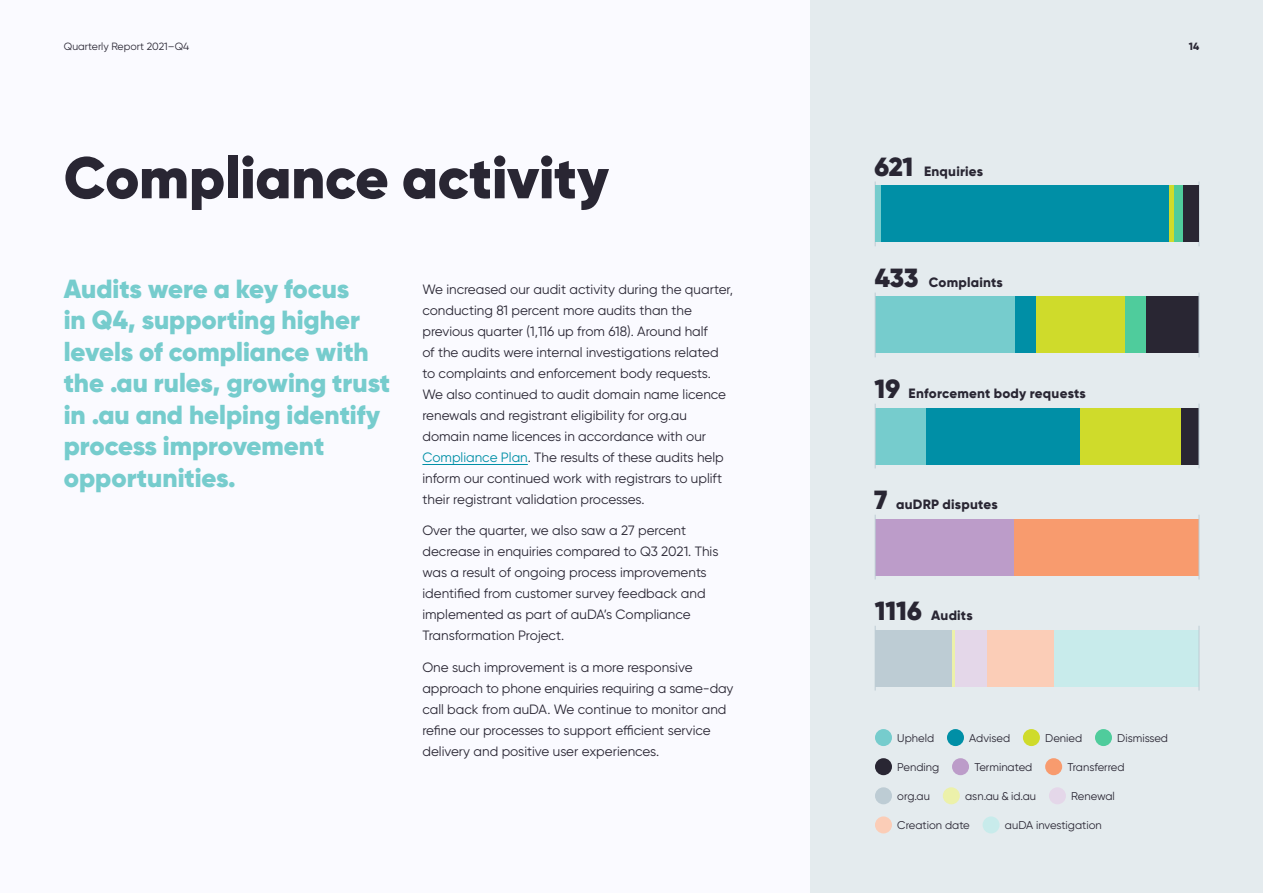
<style>
.page{position:relative;width:1263px;height:893px;background:#fafaff}
.page>*{position:absolute;margin:0;border:0;box-sizing:border-box;transform-origin:0 0}
.t1{font:900 58.5px "Gilroy";letter-spacing:-.005em;color:#292633}
.t2{font:900 26.25px/31.5px "Gilroy";color:#76cccd}
.t3{font:13.5px/21px "Gilroy";color:#292633}
.t4{font:800 13.5px "Gilroy";letter-spacing:.015em;color:#292633}
.t5{font:11.25px "Gilroy";color:#292633}
.t6{font:10.5px "Gilroy";color:#292633}
.t7{font:800 10.5px "Gilroy";color:#292633}
.s1{color:#008fa6}
.s2{font-weight:900;font-size:26.25px}
</style>
<div class="page">
<div style="left:811px;top:0;width:452px;height:893px;background:#e4ebee"></div>
<hr style="left:422px;top:464px;width:106px;height:1px;background:#008fa6">
<div style="left:947px;top:729px;width:17px;height:17px;background:#008fa6;border-radius:50%"></div>
<div style="left:1023px;top:729px;width:17px;height:17px;background:#cfdb2b;border-radius:50%"></div>
<div style="left:875px;top:729px;width:17px;height:17px;background:#76cccd;border-radius:50%"></div>
<div style="left:1095px;top:729px;width:17px;height:17px;background:#4fcc9c;border-radius:50%"></div>
<div style="left:952px;top:758px;width:17px;height:17px;background:#bc9cc9;border-radius:50%"></div>
<div style="left:875px;top:758px;width:17px;height:17px;background:#292633;border-radius:50%"></div>
<div style="left:1045px;top:758px;width:17px;height:17px;background:#f89b6e;border-radius:50%"></div>
<div style="left:1049px;top:787px;width:17px;height:17px;background:#e4d7e9;border-radius:50%"></div>
<div style="left:943px;top:787px;width:17px;height:17px;background:#ecf1aa;border-radius:50%"></div>
<div style="left:875px;top:787px;width:17px;height:17px;background:#bdccd4;border-radius:50%"></div>
<div style="left:875px;top:816px;width:17px;height:17px;background:#fbcdb7;border-radius:50%"></div>
<div style="left:982px;top:816px;width:17px;height:17px;background:#c8ebeb;border-radius:50%"></div>
<hr style="left:875px;top:182px;width:1px;height:64px;background:#bdccd4">
<hr style="left:1199px;top:182px;width:1px;height:64px;background:#bdccd4">
<div style="left:875px;top:186px;width:6px;height:56px;background:#76cccd"></div>
<div style="left:1174px;top:186px;width:10px;height:56px;background:#4fcc9c"></div>
<div style="left:1184px;top:186px;width:15px;height:56px;background:#292633"></div>
<div style="left:1168px;top:186px;width:6px;height:56px;background:#cfdb2b"></div>
<div style="left:881px;top:186px;width:287px;height:56px;background:#008fa6"></div>
<div style="left:875px;top:297px;width:140px;height:56px;background:#76cccd"></div>
<div style="left:1036px;top:297px;width:89px;height:56px;background:#cfdb2b"></div>
<div style="left:1015px;top:297px;width:21px;height:56px;background:#008fa6"></div>
<div style="left:1146px;top:297px;width:53px;height:56px;background:#292633"></div>
<div style="left:1125px;top:297px;width:21px;height:56px;background:#4fcc9c"></div>
<hr style="left:875px;top:293px;width:1px;height:64px;background:#bdccd4">
<hr style="left:1199px;top:293px;width:1px;height:64px;background:#bdccd4">
<div style="left:875px;top:408px;width:51px;height:56px;background:#76cccd"></div>
<div style="left:1080px;top:408px;width:102px;height:56px;background:#cfdb2b"></div>
<div style="left:1182px;top:408px;width:17px;height:56px;background:#292633"></div>
<div style="left:926px;top:408px;width:154px;height:56px;background:#008fa6"></div>
<hr style="left:875px;top:404px;width:1px;height:64px;background:#bdccd4">
<hr style="left:1199px;top:404px;width:1px;height:64px;background:#bdccd4">
<div style="left:875px;top:519px;width:139px;height:56px;background:#bc9cc9"></div>
<div style="left:1014px;top:519px;width:185px;height:56px;background:#f89b6e"></div>
<hr style="left:875px;top:515px;width:1px;height:64px;background:#bdccd4">
<hr style="left:1199px;top:515px;width:1px;height:64px;background:#bdccd4">
<div style="left:875px;top:630px;width:77px;height:56px;background:#bdccd4"></div>
<hr style="left:952px;top:630px;width:3px;height:56px;background:#ecf1aa">
<div style="left:955px;top:630px;width:32px;height:56px;background:#e4d7e9"></div>
<div style="left:987px;top:630px;width:67px;height:56px;background:#fbcdb7"></div>
<div style="left:1054px;top:630px;width:145px;height:56px;background:#c8ebeb"></div>
<hr style="left:875px;top:626px;width:1px;height:64px;background:#bdccd4">
<hr style="left:1199px;top:626px;width:1px;height:64px;background:#bdccd4">
<p class="t6" style="left:64px;top:40px;width:127px">Quarterly Report 2021–Q4</p>
<h1 class="t1" style="left:64px;top:141px;width:547px">Compliance activity</h1>
<h2 class="t2" style="left:64px;top:273px;width:328px">Audits were a key focus<br>in Q4, supporting higher levels of compliance with the .au rules, growing trust in .au and helping identify process improvement opportunities.</h2>
<p class="t3" style="left:422px;top:278px;width:312px">We increased our audit activity during the quarter, conducting 81 percent more audits than the previous quarter (1,116 up from 618). Around half<br>of the audits were internal investigations related to complaints and enforcement body requests.<br>We also continued to audit domain name licence renewals and registrant eligibility for org.au domain name licences in accordance with our <span class="s1">Compliance Plan</span>. The results of these audits help inform our continued work with registrars to uplift their registrant validation processes.</p>
<p class="t3" style="left:422px;top:520px;width:298px">Over the quarter, we also saw a 27 percent decrease in enquiries compared to Q3 2021. This was a result of ongoing process improvements identified from customer survey feedback and implemented as part of auDA’s Compliance Transformation Project.</p>
<p class="t3" style="left:422px;top:657px;width:313px">One such improvement is a more responsive approach to phone enquiries requiring a same-day call back from auDA. We continue to monitor and refine our processes to support efficient service delivery and positive user experiences.</p>
<p class="t4" style="left:874px;top:163px;width:110px"><span class="s2">621</span> Enquiries</p>
<p class="t4" style="left:875px;top:274px;width:130px"><span class="s2">433</span> Complaints</p>
<p class="t4" style="left:874px;top:385px;width:213px"><span class="s2">19</span> Enforcement body requests</p>
<p class="t4" style="left:875px;top:496px;width:125px"><span class="s2">7</span> auDRP disputes</p>
<p class="t4" style="left:875px;top:607px;width:100px"><span class="s2">1116</span> Audits</p>
<p class="t7" style="left:1189px;top:40px;width:12px">14</p>
<p class="t5" style="left:897px;top:731px;width:38px">Upheld</p>
<p class="t5" style="left:969px;top:731px;width:42px">Advised</p>
<p class="t5" style="left:1045px;top:731px;width:38px">Denied</p>
<p class="t5" style="left:1117px;top:731px;width:52px">Dismissed</p>
<p class="t5" style="left:897px;top:760px;width:43px">Pending</p>
<p class="t5" style="left:974px;top:760px;width:60px">Terminated</p>
<p class="t5" style="left:1067px;top:760px;width:59px">Transferred</p>
<p class="t5" style="left:897px;top:789px;width:34px">org.au</p>
<p class="t5" style="left:965px;top:789px;width:73px">asn.au &amp; id.au</p>
<p class="t5" style="left:1071px;top:789px;width:45px">Renewal</p>
<p class="t5" style="left:897px;top:818px;width:74px">Creation date</p>
<p class="t5" style="left:1005px;top:818px;width:98px">auDA investigation</p>
</div>
